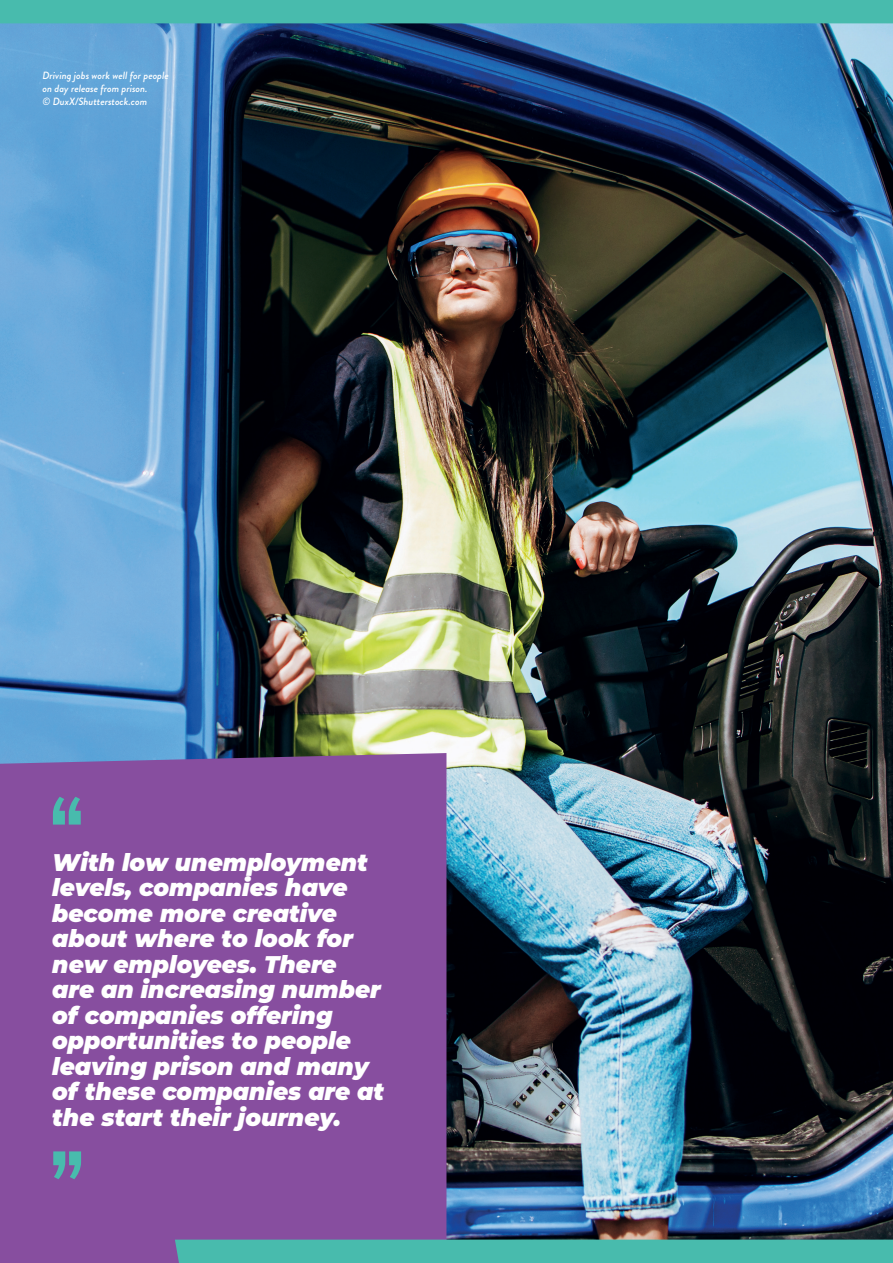
<style>
.page{position:relative;width:893px;height:1263px;background:#fff}
.page>*{position:absolute;margin:0;border:0;box-sizing:border-box;transform-origin:0 0}
.t1{font:700 106.35px "Rift";color:#48bbad}
.t2{font:italic 900 24px/25.5px "Montserrat";color:#fff}
.t3{font:italic 500 10.5px/12.6px "Brandon Grotesque";color:#fff}
.s1{font-weight:400}
</style>
<div class="page">
<img style="left:0;top:23px;width:893px;height:1216px">
<div style="left:0;top:748px;width:446px;height:515px;background:#874e9f"></div>
<div style="left:175px;top:1239px;width:718px;height:24px;background:#48bbad"></div>
<div style="left:0;top:0;width:893px;height:23px;background:#48bbad"></div>
<p class="t3" style="left:43px;top:70px;width:128px">Driving jobs work well for people on day release from prison.<br><span class="s1">©</span> DuxX/Shutterstock.com</p>
<p class="t1" style="left:49px;top:759px;width:38px">“</p>
<p class="t2" style="left:52px;top:848px;width:333px">With low unemployment levels, companies have become more creative about where to look for new employees. There are an increasing number of companies offering opportunities to people leaving prison and many of these companies are at the start their journey.</p>
<p class="t1" style="left:49px;top:1112px;width:38px">”</p>
</div>
